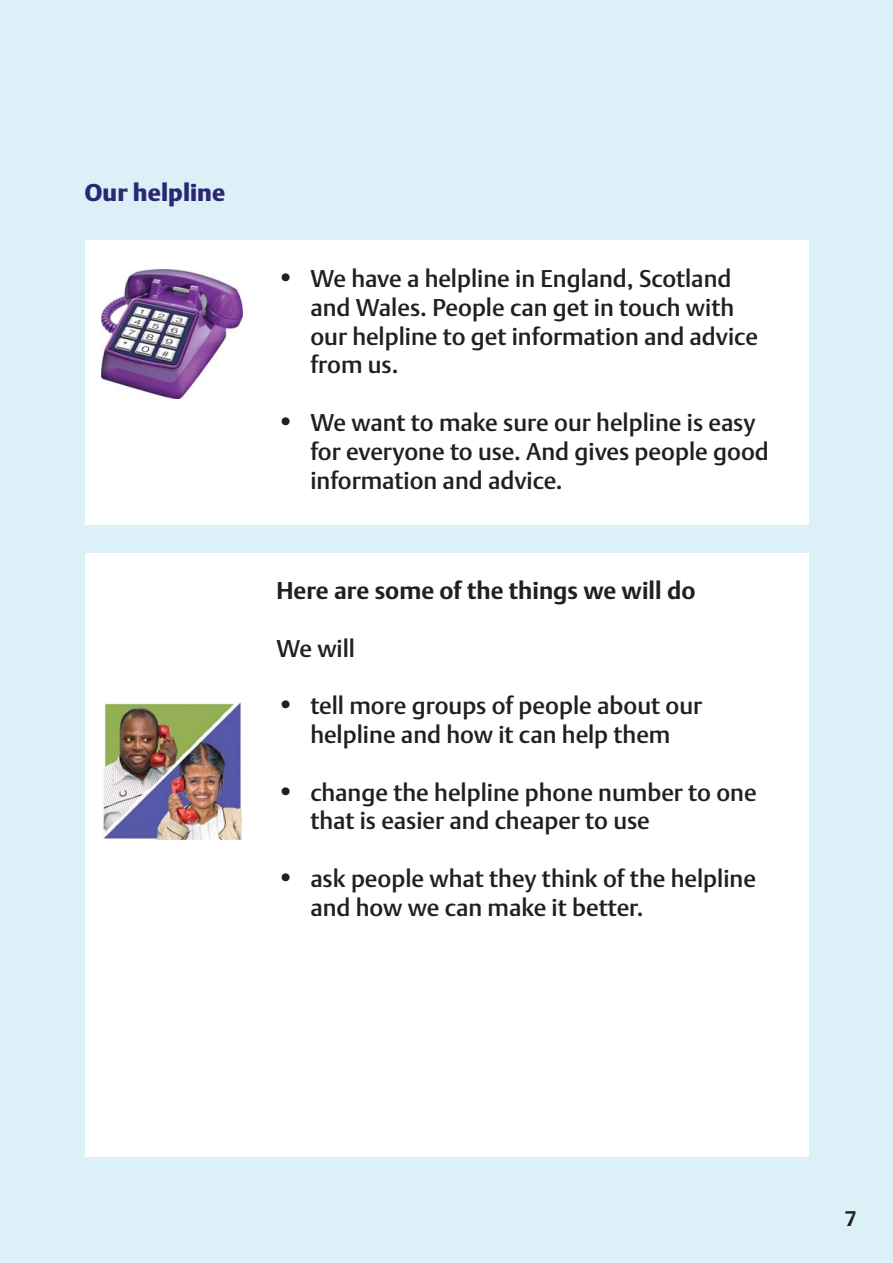
<style>
.page{position:relative;width:893px;height:1263px;background:#fff}
.page>*{position:absolute;margin:0;border:0;box-sizing:border-box;transform-origin:0 0}
.t1{font:24px/28.8px "DTL Argo T Medium";color:#231f20}
.t2{font:700 24px "DTL Argo T";color:#231f20}
.t3{font:24px "DTL Argo T Black";letter-spacing:.005em;color:#2b2873}
.t4{font:700 21px "DTL Argo T";color:#231f20}
.s1{font-size:27px}
</style>
<div class="page">
<div style="left:0;top:0;width:892px;height:1263px;background:#dbf1f7"></div>
<div style="left:85px;top:553px;width:723px;height:604px;background:#fff"></div>
<div style="left:85px;top:240px;width:723px;height:284px;background:#fff"></div>
<img style="left:103px;top:702px;width:138px;height:138px">
<img style="left:102px;top:269px;width:140px;height:130px">
<h2 class="t3" style="left:85px;top:182px;width:142px">Our helpline</h2>
<p class="t1" style="left:310px;top:266px;width:449px;text-indent:-34px"><span class="s1">•</span> We have a helpline in England, Scotland and Wales. People can get in touch with our helpline to get information and advice from us.</p>
<p class="t1" style="left:310px;top:410px;width:460px;text-indent:-34px"><span class="s1">•</span> We want to make sure our helpline is easy for everyone to use. And gives people good information and advice.</p>
<p class="t2" style="left:276px;top:580px;width:420px">Here are some of the things we will do</p>
<p class="t1" style="left:276px;top:636px;width:80px">We will</p>
<p class="t1" style="left:276px;top:693px;width:427px;text-align:center"><span class="s1">•</span> tell more groups of people about our helpline and how it can help them</p>
<p class="t1" style="left:310px;top:780px;width:448px;text-indent:-34px"><span class="s1">•</span> change the helpline phone number to one that is easier and cheaper to use</p>
<p class="t1" style="left:310px;top:866px;width:447px;text-indent:-34px"><span class="s1">•</span> ask people what they think of the helpline and how we can make it better.</p>
<p class="t4" style="left:844px;top:1210px;width:13px">7</p>
</div>
